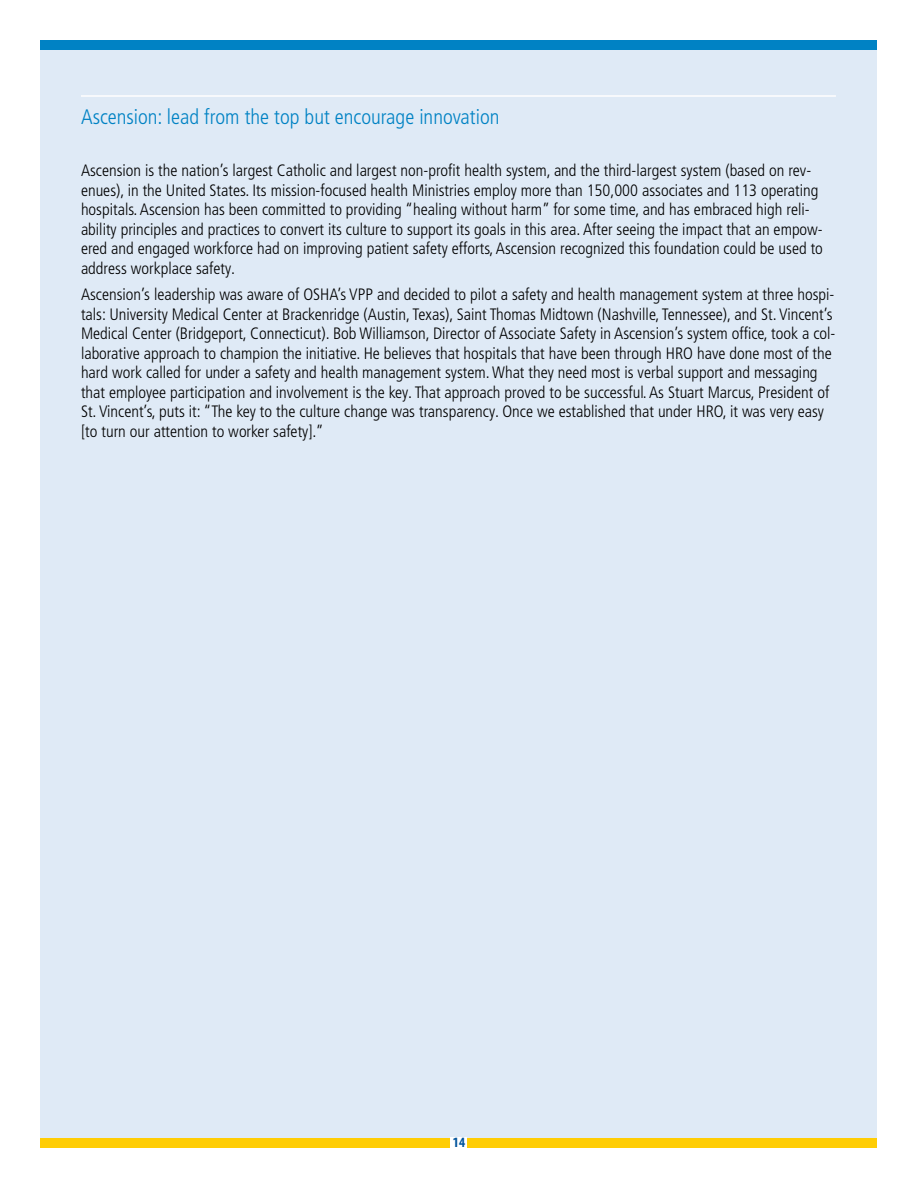
<style>
.page{position:relative;width:918px;height:1188px;background:#fff}
.page>*{position:absolute;margin:0;border:0;box-sizing:border-box;transform-origin:0 0}
.Case_Title{font:300 condensed 21px "Frutiger LT Pro";color:#0082c4}
.Regular_body_text{font:300 condensed 16.5px/19.5px "Frutiger LT Pro";color:#000}
.t1{font:700 condensed 14.25px "Myriad Pro";color:#00539b}
</style>
<div class="page">
<div style="left:40px;top:50px;width:838px;height:1088px;background:#dfeaf6"></div>
<div style="left:40px;top:40px;width:838px;height:10px;background:#0082c4"></div>
<div style="left:40px;top:1138px;width:838px;height:10px;background:#ffcd05"></div>
<div style="left:451px;top:1138px;width:16px;height:10px;background:#fff"></div>
<hr style="left:81px;top:95px;width:755px;height:2px;background:#fff">
<p class="Case_Title" style="left:81px;top:104px;width:420px">Ascension: lead from the top but encourage innovation</p>
<p class="Regular_body_text" style="left:81px;top:161px;width:743px">Ascension is the nation’s largest Catholic and largest non-profit health system, and the third-largest system (based on rev&shy;enues), in the United States. Its mission-focused health Ministries employ more than 150,000 associates and 113 operating hospitals. Ascension has been committed to providing “healing without harm” for some time, and has embraced high reli&shy;ability principles and practices to convert its culture to support its goals in this area. After seeing the impact that an empow&shy;ered and engaged workforce had on improving patient safety efforts, Ascension recognized this foundation could be used to address workplace safety.</p>
<p class="Regular_body_text" style="left:81px;top:285px;width:756px">Ascension’s leadership was aware of OSHA’s VPP and decided to pilot a safety and health management system at three hospi&shy;tals: University Medical Center at Brackenridge (Austin, Texas), Saint Thomas Midtown (Nashville, Tennessee), and St. Vincent’s Medical Center (Bridgeport, Connecticut). Bob Williamson, Director of Associate Safety in Ascension’s system office, took a col&shy;laborative approach to champion the initiative. He believes that hospitals that have been through HRO have done most of the hard work called for under a safety and health management system. What they need most is verbal support and messaging that employee participation and involvement is the key. That approach proved to be successful. As Stuart Marcus, President of St. Vincent’s, puts it: “The key to the culture change was transparency. Once we established that under HRO, it was very easy [to turn our attention to worker safety].”</p>
<p class="t1" style="left:453px;top:1134px;width:14px">14</p>
</div>
